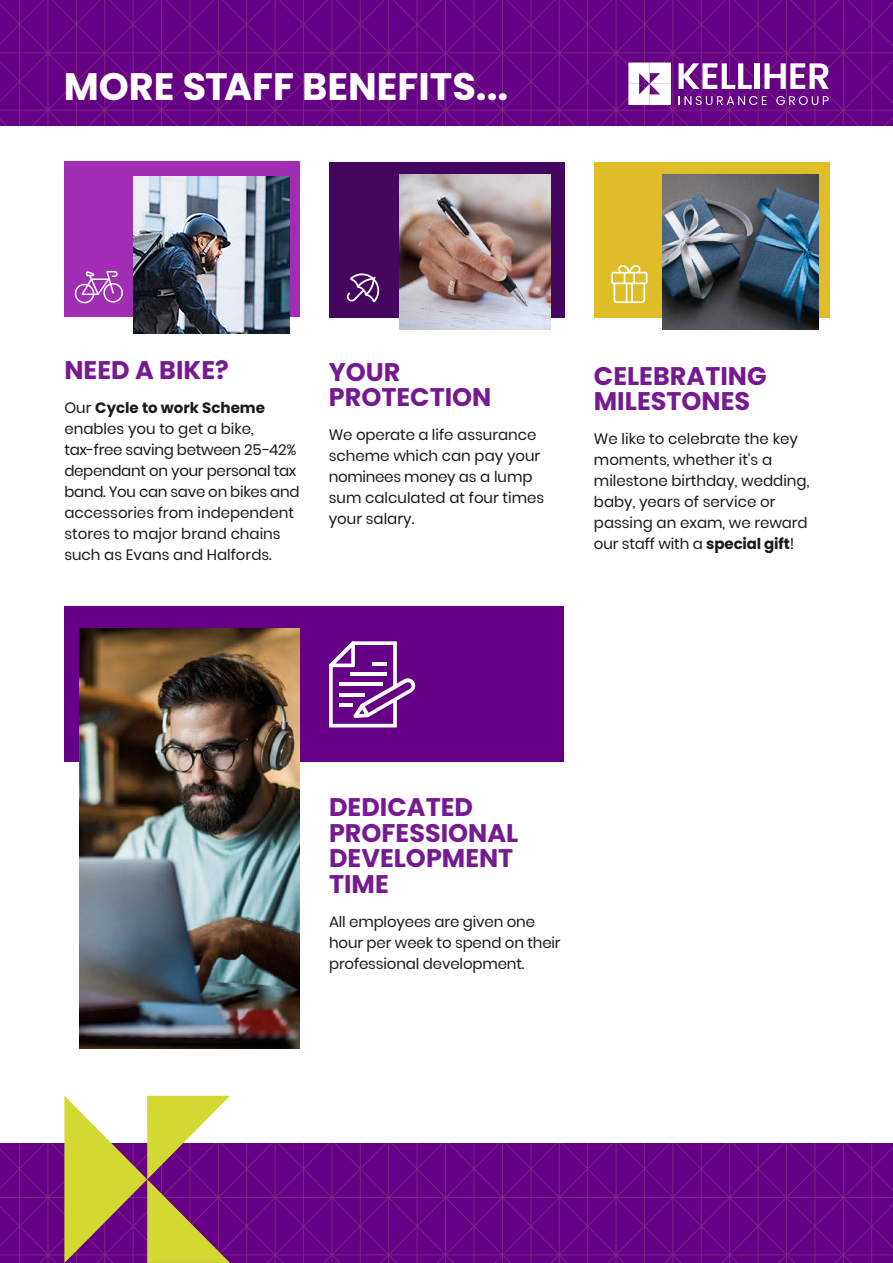
<style>
.page{position:relative;width:893px;height:1263px;background:#fff}
.page>*{position:absolute;margin:0;border:0;box-sizing:border-box;transform-origin:0 0}
.t1{font:700 38.25px "Poppins";color:#fff}
.t2{font:700 25.5px/25.5px "Poppins";color:#751a90}
.t3{font:15px/21px "Poppins";color:#1a1a1a}
.s1{font-weight:700}
</style>
<div class="page">
<svg style="left:0;top:0;width:893px;height:125px;background:#6d0c88"></svg>
<div style="left:64px;top:161px;width:236px;height:156px;background:#a12db5"></div>
<div style="left:64px;top:607px;width:500px;height:155px;background:#660084"></div>
<img style="left:133px;top:176px;width:156px;height:158px">
<div style="left:329px;top:162px;width:235px;height:155px;background:#44065e"></div>
<img style="left:400px;top:174px;width:151px;height:156px">
<div style="left:594px;top:162px;width:235px;height:155px;background:#e0bd28"></div>
<img style="left:663px;top:174px;width:156px;height:156px">
<svg style="left:74px;top:271px;width:49px;height:33px"></svg>
<svg style="left:346px;top:273px;width:33px;height:29px"></svg>
<svg style="left:611px;top:265px;width:36px;height:38px"></svg>
<svg style="left:329px;top:641px;width:87px;height:86px"></svg>
<img style="left:79px;top:629px;width:221px;height:420px">
<svg style="left:0;top:1096px;width:893px;height:167px"></svg>
<h1 class="t1" style="left:64px;top:64px;width:446px">MORE STAFF BENEFITS...</h1>
<h2 class="t2" style="left:64px;top:358px;width:166px">NEED A BIKE?</h2>
<p class="t3" style="left:64px;top:397px;width:237px">Our <span class="s1">Cycle to work Scheme </span>enables you to get a bike, tax-free saving between 25-42% dependant on your personal tax band. You can save on bikes and accessories from independent stores to major brand chains such as Evans and Halfords.</p>
<h2 class="t2" style="left:329px;top:359px;width:164px">YOUR<br>PROTECTION</h2>
<p class="t3" style="left:329px;top:424px;width:217px">We operate a life assurance scheme which can pay your nominees money as a lump sum calculated at four times your salary.</p>
<h2 class="t2" style="left:594px;top:363px;width:174px">CELEBRATING<br>MILESTONES</h2>
<p class="t3" style="left:594px;top:428px;width:217px">We like to celebrate the key moments, whether it’s a milestone birthday, wedding, baby, years of service or passing an exam, we reward our staff with a <span class="s1">special gift</span>!</p>
<h2 class="t2" style="left:329px;top:795px;width:191px">DEDICATED<br>PROFESSIONAL<br>DEVELOPMENT<br>TIME</h2>
<p class="t3" style="left:329px;top:911px;width:233px">All employees are given one hour per week to spend on their professional development.</p>
</div>
